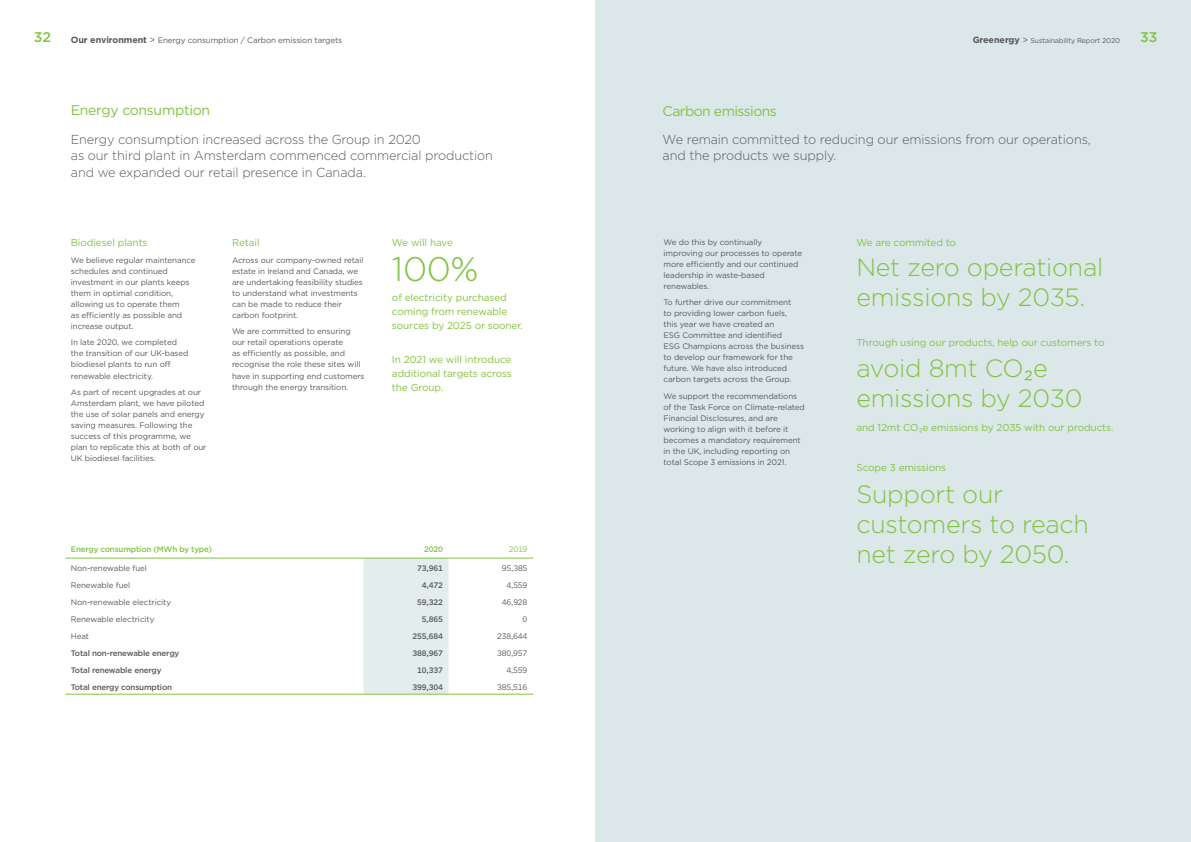
<style>
.page{position:relative;width:1191px;height:842px;background:#fff}
.page>*{position:absolute;margin:0;border:0;box-sizing:border-box;transform-origin:0 0}
.t1{font:300 34px "Gotham";color:#82c341}
.t2{font:300 25px/30px "Gotham";letter-spacing:-.01em;color:#82c341}
.t3{font:14px "Gotham";letter-spacing:-.035em;color:#82c341}
.t4{font:500 14px "Gotham";color:#82c341}
.t5{font:300 13px/16.8px "Gotham";letter-spacing:-.01em;color:#58595b}
.t6{font:10px/14px "Gotham";letter-spacing:-.01em;color:#82c341}
.t7{font:8px/11px "Gotham";letter-spacing:-.01em;color:#58595b}
.t8{font:500 8px "Gotham";letter-spacing:-.02em;color:#58595b}
.t9{font:500 8px "Gotham";letter-spacing:-.02em;color:#82c341}
.t10{font:8px "Gotham";color:#82c341}
.t11{font:7px "Gotham";letter-spacing:-.02em;color:#58595b}
.s1{font-weight:700;font-size:9px}
.s2{font-size:9px}
.s3{font-weight:400}
</style>
<div class="page">
<div style="left:363px;top:559px;width:85px;height:135px;background:#e3edee"></div>
<hr style="left:65px;top:558px;width:298px;height:1px;background:#82c341">
<hr style="left:363px;top:558px;width:85px;height:1px;background:#82c341">
<hr style="left:448px;top:558px;width:85px;height:1px;background:#82c341">
<hr style="left:65px;top:694px;width:298px;height:1px;background:#82c341">
<hr style="left:363px;top:694px;width:85px;height:1px;background:#82c341">
<hr style="left:448px;top:694px;width:85px;height:1px;background:#82c341">
<div style="left:595px;top:0;width:596px;height:842px;background:#dce7ea"></div>
<h3 class="t4" style="left:34px;top:28px;width:19px">32</h3>
<p class="t11" style="left:972px;top:36px;width:149px"><span class="s1">Greenergy</span> <span class="s2">&gt;</span> Sustainability Report 2020</p>
<h3 class="t4" style="left:1140px;top:28px;width:19px">33</h3>
<p class="t7" style="left:71px;top:34px;width:273px"><span class="s1">Our environment</span> <span class="s2">&gt;</span> Energy consumption / Carbon emission targets</p>
<h3 class="t3" style="left:71px;top:101px;width:141px">Energy consumption</h3>
<h3 class="t5" style="left:71px;top:130px;width:424px">Energy consumption increased across the Group in 2020<br>as our third plant in Amsterdam commenced commercial production and we expanded our retail presence in Canada.</h3>
<h3 class="t5" style="left:662px;top:130px;width:430px">We remain committed to reducing our emissions from our operations, and the products we supply.</h3>
<h3 class="t3" style="left:662px;top:102px;width:116px">Carbon emissions</h3>
<p class="t6" style="left:71px;top:235px;width:78px">Biodiesel plants</p>
<p class="t7" style="left:71px;top:254px;width:126px">We believe regular maintenance schedules and continued investment in our plants keeps them in optimal condition, allowing us to operate them<br>as efficiently as possible and increase output.</p>
<p class="t7" style="left:71px;top:337px;width:119px">In late 2020, we completed the transition of our UK-based biodiesel plants to run off renewable electricity.</p>
<p class="t7" style="left:71px;top:387px;width:137px">As part of recent upgrades at our<br>Amsterdam plant, we have piloted the use of solar panels and energy saving measures. Following the success of this programme, we plan to replicate this at both of our<br>UK biodiesel facilities.</p>
<p class="t6" style="left:232px;top:235px;width:29px">Retail</p>
<p class="t7" style="left:232px;top:254px;width:133px">Across our company-owned retail estate in Ireland and Canada, we are undertaking feasibility studies to understand what investments can be made to reduce their carbon footprint.</p>
<p class="t7" style="left:232px;top:326px;width:134px">We are committed to ensuring our retail operations operate<br>as efficiently as possible, and recognise the role these sites will have in supporting end customers through the energy transition.</p>
<p class="t6" style="left:392px;top:235px;width:62px">We will have</p>
<h1 class="t1" style="left:392px;top:248px;width:88px">100%</h1>
<p class="t6" style="left:392px;top:290px;width:132px">of electricity purchased coming from renewable sources by 2025 or sooner.</p>
<p class="t6" style="left:392px;top:352px;width:121px;text-align:justify">In 2021 we will introduce additional targets across the Group.</p>
<p class="t9" style="left:71px;top:544px;width:143px">Energy consumption (MWh by type)</p>
<p class="t9" style="left:424px;top:544px;width:20px">2020</p>
<p class="t10" style="left:509px;top:544px;width:20px">2019</p>
<p class="t7" style="left:71px;top:563px;width:78px">Non-renewable fuel</p>
<p class="t8" style="left:417px;top:563px;width:27px">73,961</p>
<p class="t7" style="left:502px;top:563px;width:27px">95,385</p>
<p class="t7" style="left:71px;top:580px;width:61px">Renewable fuel</p>
<p class="t8" style="left:422px;top:580px;width:22px">4,472</p>
<p class="t7" style="left:506px;top:580px;width:22px">4,559</p>
<p class="t7" style="left:71px;top:597px;width:102px">Non-renewable electricity</p>
<p class="t8" style="left:417px;top:597px;width:27px">59,322</p>
<p class="t7" style="left:502px;top:597px;width:27px">46,928</p>
<p class="t7" style="left:71px;top:614px;width:85px">Renewable electricity</p>
<p class="t8" style="left:422px;top:614px;width:22px">5,865</p>
<p class="t7" style="left:522px;top:614px;width:6px">0</p>
<p class="t7" style="left:71px;top:631px;width:20px">Heat</p>
<p class="t8" style="left:412px;top:631px;width:32px">255,684</p>
<p class="t7" style="left:497px;top:631px;width:32px">238,644</p>
<p class="t8" style="left:71px;top:648px;width:110px">Total non-renewable energy</p>
<p class="t8" style="left:412px;top:648px;width:32px">388,967</p>
<p class="t7" style="left:497px;top:648px;width:32px">380,957</p>
<p class="t8" style="left:71px;top:665px;width:92px">Total renewable energy</p>
<p class="t8" style="left:417px;top:665px;width:27px">10,337</p>
<p class="t7" style="left:506px;top:665px;width:22px">4,559</p>
<p class="t8" style="left:71px;top:682px;width:103px">Total energy consumption</p>
<p class="t8" style="left:412px;top:682px;width:32px">399,304</p>
<p class="t7" style="left:497px;top:682px;width:32px">385,516</p>
<p class="t7" style="left:663px;top:236px;width:140px">We do this by continually improving our processes to operate more efficiently and our continued leadership in waste-based renewables.</p>
<p class="t7" style="left:663px;top:297px;width:142px">To further drive our commitment<br>to providing lower carbon fuels,<br>this year we have created an<br>ESG Committee and identified<br>ESG Champions across the business to develop our framework for the future. We have also introduced carbon targets across the Group.</p>
<p class="t7" style="left:663px;top:390px;width:143px">We support the recommendations of the Task Force on Climate-related Financial Disclosures, and are working to align with it before it becomes a mandatory requirement in the UK, including reporting on total Scope 3 emissions in 2021.</p>
<p class="t6" style="left:856px;top:235px;width:101px">We are commited to</p>
<h2 class="t2" style="left:856px;top:251px;width:248px">Net zero operational emissions by 2035.</h2>
<p class="t6" style="left:856px;top:335px;width:250px">Through using our products, help our customers to</p>
<h2 class="t2" style="left:856px;top:353px;width:227px">avoid 8mt CO<span class="s3">₂</span>e emissions by 2030</h2>
<p class="t6" style="left:856px;top:420px;width:259px">and 12mt CO₂e emissions by 2035 with our products.</p>
<p class="t6" style="left:856px;top:460px;width:91px">Scope 3 emissions</p>
<h2 class="t2" style="left:856px;top:478px;width:234px">Support our customers to reach net zero by 2050.</h2>
</div>
